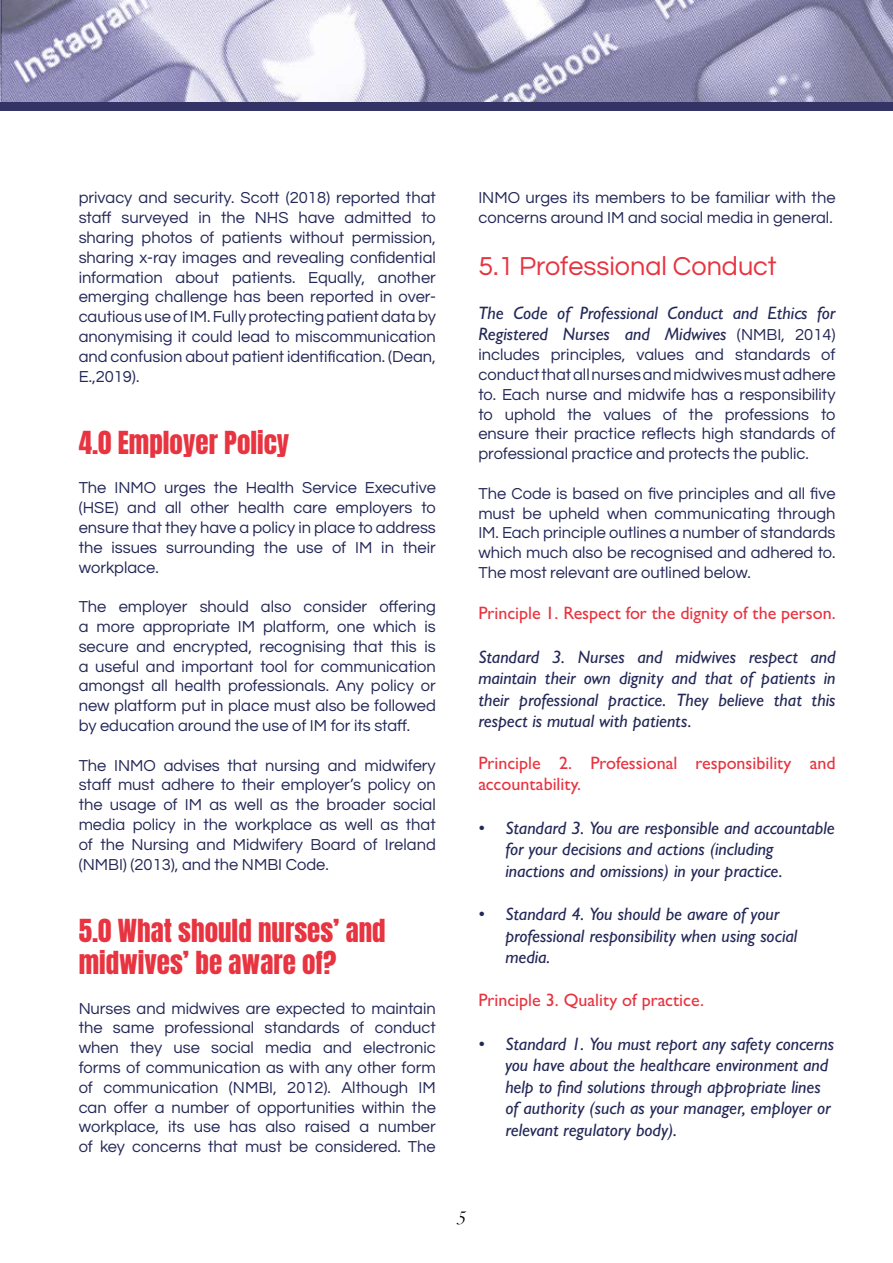
<style>
.page{position:relative;width:893px;height:1263px;background:#fff}
.page>*{position:absolute;margin:0;border:0;box-sizing:border-box;transform-origin:0 0}
.t1{font:27px/32.4px "Anton";color:#e73440}
.t2{font:27px "Questrial";color:#e73440}
.t3{font:italic 500 18px/21.6px "Gill Sans MT Std";color:#232857}
.t4{font:500 18px/21.6px "Gill Sans MT Std";color:#e73440}
.t5{font:italic 18px "Didot LT Std";color:#000}
.t6{font:16.5px/19.8px "Questrial";color:#232857;text-align:justify}
.s1{font-family:"Questrial";font-weight:400;font-style:normal;font-size:16.5px}
</style>
<div class="page">
<img style="left:0;top:0;width:893px;height:102px">
<div style="left:0;top:102px;width:893px;height:8px;background:#336"></div>
<p class="t6" style="left:79px;top:189px;width:359px">privacy and security. Scott (2018) reported that staff surveyed in the NHS have admitted to sharing photos of patients without permission, sharing x-ray images and revealing confidential information about patients. Equally, another emerging challenge has been reported in over&shy;cautious use of IM. Fully protecting patient data by anonymising it could lead to miscommunication and confusion about patient identification. (Dean, E.,2019).</p>
<h1 class="t1" style="left:79px;top:428px;width:212px">4.0 Employer Policy</h1>
<p class="t6" style="left:79px;top:478px;width:359px">The INMO urges the Health Service Executive (HSE) and all other health care employers to ensure that they have a policy in place to address the issues surrounding the use of IM in their workplace.</p>
<p class="t6" style="left:79px;top:597px;width:359px">The employer should also consider offering a more appropriate IM platform, one which is secure and encrypted, recognising that this is a useful and important tool for communication amongst all health professionals. Any policy or new platform put in place must also be followed by education around the use of IM for its staff.</p>
<p class="t6" style="left:79px;top:756px;width:359px">The INMO advises that nursing and midwifery staff must adhere to their employer’s policy on the usage of IM as well as the broader social media policy in the workplace as well as that of the Nursing and Midwifery Board of Ireland (NMBI) (2013), and the NMBI Code.</p>
<h1 class="t1" style="left:79px;top:916px;width:309px">5.0 What should nurses’ and midwives’ be aware of?</h1>
<p class="t6" style="left:79px;top:999px;width:359px">Nurses and midwives are expected to maintain the same professional standards of conduct when they use social media and electronic forms of communication as with any other form of communication (NMBI, 2012). Although IM can offer a number of opportunities within the workplace, its use has also raised a number of key concerns that must be considered. The</p>
<p class="t6" style="left:478px;top:189px;width:359px">INMO urges its members to be familiar with the concerns around IM and social media in general.</p>
<h1 class="t2" style="left:478px;top:253px;width:300px">5.1 Professional Conduct</h1>
<p class="t3" style="left:478px;top:302px;width:359px">The Code of Professional Conduct and Ethics for<br>Registered Nurses and Midwives <span class="s1">(NMBI, 2014)</span></p>
<p class="t6" style="left:478px;top:345px;width:359px">includes principles, values and standards of conduct that all nurses and midwives must adhere to. Each nurse and midwife has a responsibility to uphold the values of the professions to ensure their practice reflects high standards of professional practice and protects the public.</p>
<p class="t6" style="left:478px;top:484px;width:359px">The Code is based on five principles and all five must be upheld when communicating through IM. Each principle outlines a number of standards which much also be recognised and adhered to.<br>The most relevant are outlined below.</p>
<p class="t4" style="left:478px;top:602px;width:359px">Principle 1. Respect for the dignity of the person.</p>
<p class="t3" style="left:478px;top:645px;width:359px;text-align:justify">Standard 3. Nurses and midwives respect and maintain their own dignity and that of patients in their professional practice. They believe that this respect is mutual with patients.</p>
<p class="t4" style="left:478px;top:752px;width:359px">Principle 2. Professional responsibility and accountability.</p>
<p class="t3" style="left:505px;top:816px;width:331px;text-indent:-27px">• Standard 3. You are responsible and accountable for your decisions and actions (including inactions and omissions) in your practice.</p>
<p class="t3" style="left:505px;top:903px;width:293px;text-indent:-27px">• Standard 4. You should be aware of your professional responsibility when using social media.</p>
<p class="t4" style="left:478px;top:989px;width:227px">Principle 3. Quality of practice.</p>
<p class="t3" style="left:505px;top:1032px;width:330px;text-indent:-27px">• Standard 1. You must report any safety concerns you have about the healthcare environment and help to find solutions through appropriate lines of authority (such as your manager, employer or relevant regulatory body).</p>
<p class="t5" style="left:458px;top:1207px;width:10px">5</p>
</div>
